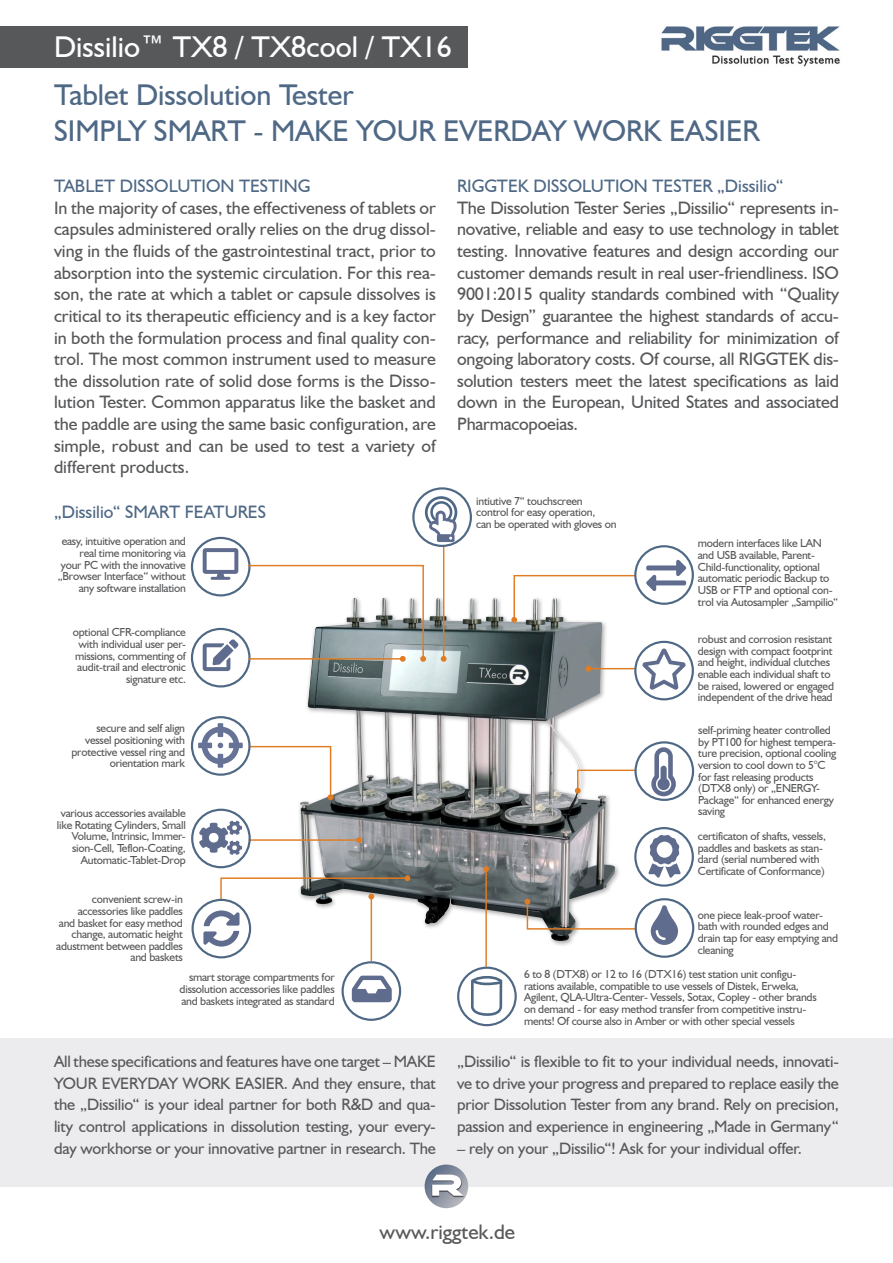
<style>
.page{position:relative;width:893px;height:1263px;background:#fff}
.page>*{position:absolute;margin:0;border:0;box-sizing:border-box;transform-origin:0 0}
.t1{font:30px "Humanist 521 BT";color:#4e6885}
.t2{font:30px "Humanist 521 BT";color:#fff}
.t3{font:21px "Humanist 521 BT";color:#57585a}
.t4{font:18px/21.6px "Humanist 521 BT";letter-spacing:-.005em;color:#57585a;text-align:justify}
.t5{font:18px "Humanist 521 BT";color:#4e6885}
.t6{font:16.5px/21.6px "Humanist 521 BT";letter-spacing:-.01em;color:#57585a;text-align:justify}
.t7{font:11.7px/11.7px "Humanist 521 BT";letter-spacing:-.02em;color:#57585a}
</style>
<div class="page">
<div style="left:0;top:1037px;width:893px;height:149px;background:#ececee"></div>
<div style="left:0;top:26px;width:468px;height:42px;background:#57585a"></div>
<img style="left:661px;top:26px;width:179px;height:41px">
<svg style="left:425px;top:1164px;width:43px;height:44px"></svg>
<img style="left:432px;top:1174px;width:33px;height:23px">
<svg style="left:432px;top:1174px;width:31px;height:22px"></svg>
<svg style="left:203px;top:548px;width:35px;height:32px"></svg>
<div style="left:191px;top:537px;width:60px;height:59px;border:2px solid #4e6885;border-radius:50%"></div>
<div style="left:634px;top:827px;width:60px;height:60px;border:2px solid #4e6885;border-radius:50%"></div>
<svg style="left:648px;top:835px;width:33px;height:43px"></svg>
<div style="left:297px;top:595px;width:324px;height:352px;background:#231f20;opacity:.4"></div>
<img style="left:300px;top:598px;width:269px;height:343px">
<hr style="left:443px;top:545px;width:1px;height:114px;background:#e07c23">
<svg style="left:441px;top:656px;width:6px;height:6px"></svg>
<svg style="left:511px;top:574px;width:125px;height:49px"></svg>
<hr style="left:588px;top:668px;width:47px;height:1px;background:#e07c23">
<svg style="left:586px;top:666px;width:5px;height:6px"></svg>
<svg style="left:575px;top:769px;width:61px;height:24px"></svg>
<svg style="left:524px;top:899px;width:113px;height:31px"></svg>
<hr style="left:485px;top:869px;width:2px;height:97px;background:#e07c23">
<svg style="left:483px;top:866px;width:6px;height:6px"></svg>
<hr style="left:249px;top:839px;width:110px;height:2px;background:#e07c23">
<svg style="left:356px;top:837px;width:6px;height:6px"></svg>
<div style="left:342px;top:961px;width:59px;height:60px;border:2px solid #4e6885;border-radius:50%"></div>
<svg style="left:352px;top:976px;width:40px;height:26px"></svg>
<div style="left:457px;top:966px;width:60px;height:60px;border:2px solid #4e6885;border-radius:50%"></div>
<svg style="left:471px;top:976px;width:32px;height:40px"></svg>
<svg style="left:198px;top:723px;width:135px;height:77px"></svg>
<div style="left:191px;top:716px;width:60px;height:60px;border:2px solid #4e6885;border-radius:50%"></div>
<div style="left:191px;top:809px;width:60px;height:59px;border:2px solid #4e6885;border-radius:50%"></div>
<svg style="left:199px;top:821px;width:43px;height:34px"></svg>
<div style="left:192px;top:899px;width:59px;height:59px;border:2px solid #4e6885;border-radius:50%"></div>
<svg style="left:203px;top:910px;width:37px;height:36px"></svg>
<div style="left:635px;top:898px;width:59px;height:60px;border:2px solid #4e6885;border-radius:50%"></div>
<svg style="left:651px;top:905px;width:27px;height:40px"></svg>
<div style="left:634px;top:741px;width:60px;height:60px;border:2px solid #4e6885;border-radius:50%"></div>
<svg style="left:651px;top:747px;width:25px;height:49px"></svg>
<div style="left:634px;top:641px;width:60px;height:59px;border:2px solid #4e6885;border-radius:50%"></div>
<svg style="left:642px;top:648px;width:44px;height:42px"></svg>
<div style="left:634px;top:545px;width:60px;height:60px;border:2px solid #4e6885;border-radius:50%"></div>
<svg style="left:646px;top:560px;width:40px;height:31px"></svg>
<div style="left:412px;top:487px;width:60px;height:60px;border:2px solid #4e6885;border-radius:50%"></div>
<div style="left:430px;top:501px;width:22px;height:22px;border:3px solid #4e6885;border-radius:50%"></div>
<div style="left:425px;top:496px;width:32px;height:33px;border:3px solid #4e6885;border-radius:50%"></div>
<svg style="left:429px;top:511px;width:28px;height:31px"></svg>
<hr style="left:371px;top:896px;width:1px;height:65px;background:#e07c23">
<svg style="left:220px;top:875px;width:190px;height:26px"></svg>
<svg style="left:203px;top:639px;width:35px;height:32px"></svg>
<div style="left:191px;top:628px;width:60px;height:59px;border:2px solid #4e6885;border-radius:50%"></div>
<svg style="left:247px;top:564px;width:179px;height:98px"></svg>
<p class="t2" style="left:54px;top:28px;width:399px">Dissilio™ TX8 / TX8cool / TX16</p>
<p class="t1" style="left:54px;top:76px;width:301px">Tablet Dissolution Tester</p>
<p class="t1" style="left:54px;top:112px;width:707px">SIMPLY SMART - MAKE YOUR EVERDAY WORK EASIER</p>
<p class="t5" style="left:54px;top:175px;width:258px">TABLET DISSOLUTION TESTING</p>
<p class="t4" style="left:54px;top:197px;width:383px">In the majority of cases, the effectiveness of tablets or capsules administered orally relies on the drug dissol&shy;ving in the fluids of the gastrointestinal tract, prior to absorption into the systemic circulation. For this rea&shy;son, the rate at which a tablet or capsule dissolves is critical to its therapeutic efficiency and is a key factor in both the formulation process and final quality con&shy;trol. The most common instrument used to measure the dissolution rate of solid dose forms is the Disso&shy;lution Tester. Common apparatus like the basket and the paddle are using the same basic configuration, are simple, robust and can be used to test a variety of different products.</p>
<p class="t5" style="left:457px;top:175px;width:328px">RIGGTEK DISSOLUTION TESTER „Dissilio“</p>
<p class="t4" style="left:457px;top:197px;width:383px">The Dissolution Tester Series „Dissilio“ represents in&shy;novative, reliable and easy to use technology in tablet testing. Innovative features and design according our customer demands result in real user-friendliness. ISO 9001:2015 quality standards combined with “Quality by Design” guarantee the highest standards of accu&shy;racy, performance and reliability for minimization of ongoing laboratory costs. Of course, all RIGGTEK dis&shy;solution testers meet the latest specifications as laid down in the European, United States and associated Pharmacopoeias.</p>
<p class="t5" style="left:54px;top:501px;width:213px">„Dissilio“ SMART FEATURES</p>
<p class="t7" style="left:476px;top:494px;width:142px">intiutive 7“ touchscreen control for easy operation,<br>can be operated with gloves on</p>
<p class="t7" style="left:58px;top:535px;width:130px;text-align:right">easy, intuitive operation and real time monitoring via your PC with the innovative „Browser Interface“ without any software installation</p>
<p class="t7" style="left:698px;top:537px;width:142px">modern interfaces like LAN and USB available, Parent-<br>Child-functionality, optional automatic periodic Backup to<br>USB or FTP and optional con&shy;trol via Autosampler „Sampilio“</p>
<p class="t7" style="left:73px;top:626px;width:115px;text-align:right">optional CFR-compliance with individual user per&shy;missions, commenting of audit-trail and electronic signature etc.</p>
<p class="t7" style="left:71px;top:722px;width:115px;text-align:right">secure and self align vessel positioning with protective vessel ring and orientation mark</p>
<p class="t7" style="left:57px;top:807px;width:130px;text-align:right">various accessories available like Rotating Cylinders, Small<br>Volume, Intrinsic, Immer&shy;sion-Cell, Teflon-Coating,<br>Automatic-Tablet-Drop</p>
<p class="t7" style="left:56px;top:893px;width:128px;text-align:right">convenient screw-in accessories like paddles<br>and basket for easy method change, automatic height adustment between paddles and baskets</p>
<p class="t7" style="left:180px;top:971px;width:157px;text-align:justify;text-indent:9px">smart storage compartments for dissolution accessories like paddles and baskets integrated as standard</p>
<p class="t7" style="left:698px;top:633px;width:138px">robust and corrosion resistant design with compact footprint and height, individual clutches enable each individual shaft to be raised, lowered or engaged independent of the drive head</p>
<p class="t7" style="left:698px;top:724px;width:140px">self-priming heater controlled by PT100 for highest tempera&shy;ture precision, optional cooling version to cool down to 5°C for fast releasing products (DTX8 only) or „ENERGY-<br>Package“ for enhanced energy saving</p>
<p class="t7" style="left:698px;top:830px;width:130px">certificaton of shafts, vessels, paddles and baskets as stan&shy;dard (serial numbered with<br>Certificate of Conformance)</p>
<p class="t7" style="left:698px;top:909px;width:142px">one piece leak-proof water&shy;bath with rounded edges and drain tap for easy emptying and cleaning</p>
<p class="t7" style="left:524px;top:968px;width:294px">6 to 8 (DTX8) or 12 to 16 (DTX16) test station unit configu&shy;rations available, compatible to use vessels of Distek, Erweka, Agilent, QLA-Ultra-Center- Vessels, Sotax, Copley - other brands on demand - for easy method transfer from competitive instru&shy;ments! Of course also in Amber or with other special vessels</p>
<p class="t6" style="left:54px;top:1050px;width:383px">All these specifications and features have one target – MAKE YOUR EVERYDAY WORK EASIER. And they ensure, that the „Dissilio“ is your ideal partner for both R&amp;D and qua&shy;lity control applications in dissolution testing, your every&shy;day workhorse or your innovative partner in research. The</p>
<p class="t6" style="left:457px;top:1050px;width:383px">„Dissilio“ is flexible to fit to your individual needs, innovati&shy;ve to drive your progress and prepared to replace easily the prior Dissolution Tester from any brand. Rely on precision, passion and experience in engineering „Made in Germany“</p>
<p class="t6" style="left:457px;top:1137px;width:346px">– rely on your „Dissilio“! Ask for your individual offer.</p>
<p class="t3" style="left:380px;top:1219px;width:137px">www.riggtek.de</p>
</div>
